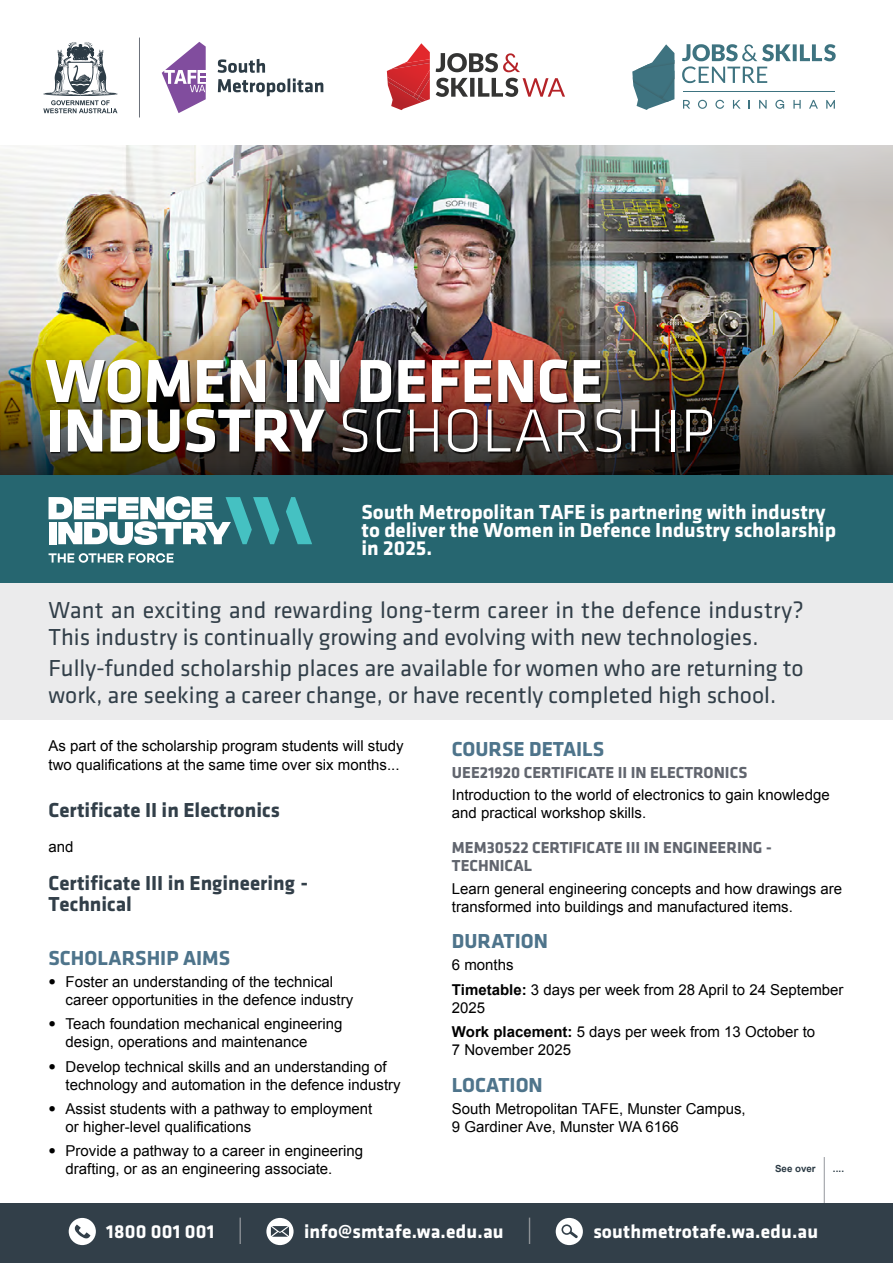
<style>
.page{position:relative;width:893px;height:1263px;background:#fff}
.page>*{position:absolute;margin:0;border:0;box-sizing:border-box;transform-origin:0 0}
.t1{font:700 63px/49.5px "Klavika Basic";color:#fff}
.t2{font:24px/27px "Klavika Basic";color:#323f49}
.t3{font:700 21px/18px "Klavika Basic";color:#fff}
.t4{font:700 21px/21px "Klavika Basic";color:#323f49}
.t5{font:700 21px "Klavika Basic";color:#4e748b}
.t6{font:700 19.5px "Klavika Basic";letter-spacing:.01em;color:#fff}
.t7{font:700 16.5px/18px "Klavika";color:#61656e}
.t8{font:15px/18px "Arial";color:#000}
.t9{font:700 9.75px "Arial";color:#2c3b45}
.s1{font-weight:300}
.s2{font-weight:700}
.s3{font-family:"Arial";font-weight:400;font-size:36.6px;color:#a7a9ac}
</style>
<div class="page">
<div style="left:0;top:583px;width:893px;height:137px;background:#ebebec"></div>
<hr style="left:824px;top:1157px;width:1px;height:80px;background:#80838b">
<div style="left:0;top:1203px;width:893px;height:60px;background:#323f49"></div>
<img style="left:0;top:145px;width:893px;height:114px">
<svg style="left:43px;top:42px;width:75px;height:71px"></svg>
<hr style="left:139px;top:38px;width:1px;height:79px;background:#6d727b">
<svg style="left:162px;top:42px;width:44px;height:71px"></svg>
<svg style="left:218px;top:59px;width:47px;height:14px"></svg>
<svg style="left:218px;top:79px;width:67px;height:17px"></svg>
<hr style="left:287px;top:78px;width:3px;height:14px;background:#2c3b45">
<svg style="left:293px;top:78px;width:30px;height:14px"></svg>
<img style="left:0;top:259px;width:893px;height:216px">
<div style="left:47px;top:361px;width:667px;height:94px;background:#000;opacity:.75"></div>
<div style="left:0;top:475px;width:893px;height:108px;background:#266670"></div>
<svg style="left:69px;top:1218px;width:27px;height:27px"></svg>
<svg style="left:266px;top:1218px;width:28px;height:27px"></svg>
<svg style="left:556px;top:1218px;width:27px;height:27px"></svg>
<svg style="left:49px;top:553px;width:125px;height:10px"></svg>
<svg style="left:49px;top:496px;width:230px;height:49px"></svg>
<svg style="left:286px;top:497px;width:26px;height:47px"></svg>
<svg style="left:682px;top:44px;width:154px;height:39px"></svg>
<svg style="left:632px;top:44px;width:42px;height:66px"></svg>
<svg style="left:683px;top:100px;width:7px;height:9px"></svg>
<svg style="left:698px;top:100px;width:9px;height:9px"></svg>
<svg style="left:715px;top:100px;width:9px;height:9px"></svg>
<svg style="left:733px;top:100px;width:8px;height:9px"></svg>
<svg style="left:759px;top:100px;width:8px;height:9px"></svg>
<svg style="left:775px;top:100px;width:9px;height:9px"></svg>
<svg style="left:793px;top:100px;width:8px;height:9px"></svg>
<svg style="left:809px;top:100px;width:9px;height:9px"></svg>
<svg style="left:826px;top:100px;width:9px;height:9px"></svg>
<hr style="left:683px;top:91px;width:152px;height:1px;background:#3e7380">
<svg style="left:387px;top:43px;width:43px;height:67px"></svg>
<img style="left:390px;top:59px;width:40px;height:10px">
<svg style="left:436px;top:53px;width:84px;height:19px"></svg>
<svg style="left:436px;top:78px;width:129px;height:19px"></svg>
<h1 class="t1" style="left:46px;top:354px;width:671px">WOMEN IN DEFENCE<br>INDUSTRY <span class="s1">SCHOLARSHIP</span></h1>
<h3 class="t3" style="left:361px;top:502px;width:476px">South Metropolitan TAFE is partnering with industry to deliver the Women in Defence Industry scholarship in 2025.</h3>
<h2 class="t2" style="left:49px;top:595px;width:757px">Want an exciting and rewarding long-term career in the defence industry?<br>This industry is continually growing and evolving with new technologies.</h2>
<h2 class="t2" style="left:49px;top:654px;width:757px">Fully-funded scholarship places are available for women who are returning to work, are seeking a career change, or have recently completed high school.</h2>
<p class="t8" style="left:49px;top:736px;width:357px;line-height:19.5px">As part of the scholarship program students will study two qualifications at the same time over six months...</p>
<h3 class="t4" style="left:49px;top:798px;width:233px">Certificate II in Electronics</h3>
<p class="t8" style="left:49px;top:838px;width:27px">and</p>
<h3 class="t4" style="left:49px;top:871px;width:261px">Certificate III in Engineering -<br>Technical</h3>
<h3 class="t5" style="left:49px;top:942px;width:183px">SCHOLARSHIP AIMS</h3>
<p class="t8" style="left:66px;top:973px;width:289px">Foster an understanding of the technical career opportunities in the defence industry</p>
<p class="t8" style="left:66px;top:1015px;width:278px">Teach foundation mechanical engineering design, operations and maintenance</p>
<p class="t8" style="left:66px;top:1057px;width:337px">Develop technical skills and an understanding of technology and automation in the defence industry</p>
<p class="t8" style="left:66px;top:1100px;width:308px">Assist students with a pathway to employment or higher-level qualifications</p>
<p class="t8" style="left:66px;top:1142px;width:299px">Provide a pathway to a career in engineering drafting, or as an engineering associate.</p>
<h3 class="t5" style="left:452px;top:734px;width:154px">COURSE DETAILS</h3>
<p class="t7" style="left:452px;top:764px;width:297px">UEE21920 CERTIFICATE II IN ELECTRONICS</p>
<p class="t8" style="left:452px;top:786px;width:379px">Introduction to the world of electronics to gain knowledge and practical workshop skills.</p>
<p class="t7" style="left:452px;top:839px;width:321px">MEM30522 CERTIFICATE III IN ENGINEERING -<br>TECHNICAL</p>
<p class="t8" style="left:452px;top:879px;width:392px">Learn general engineering concepts and how drawings are transformed into buildings and manufactured items.</p>
<h3 class="t5" style="left:452px;top:926px;width:97px">DURATION</h3>
<p class="t8" style="left:452px;top:953px;width:393px;line-height:24.3px">6 months<br><span class="s2">Timetable:</span> 3 days per week from 28 April to 24 September</p>
<p class="t8" style="left:452px;top:995px;width:365px;line-height:24.3px">2025<br><span class="s2">Work placement:</span> 5 days per week from 13 October to</p>
<p class="t8" style="left:452px;top:1041px;width:121px">7 November 2025</p>
<h3 class="t5" style="left:452px;top:1069px;width:92px">LOCATION</h3>
<p class="t8" style="left:452px;top:1100px;width:295px">South Metropolitan TAFE, Munster Campus,<br>9 Gardiner Ave, Munster WA 6166</p>
<p class="t9" style="left:775px;top:1162px;width:42px">See over</p>
<p class="t9" style="left:833px;top:1162px;width:13px">....</p>
<h3 class="t6" style="left:106px;top:1217px;width:137px">1800 001 001 <span class="s3">I</span></h3>
<h3 class="t6" style="left:304px;top:1217px;width:229px">info@smtafe.wa.edu.au <span class="s3">I</span></h3>
<h3 class="t6" style="left:593px;top:1217px;width:226px">southmetrotafe.wa.edu.au</h3>
</div>
